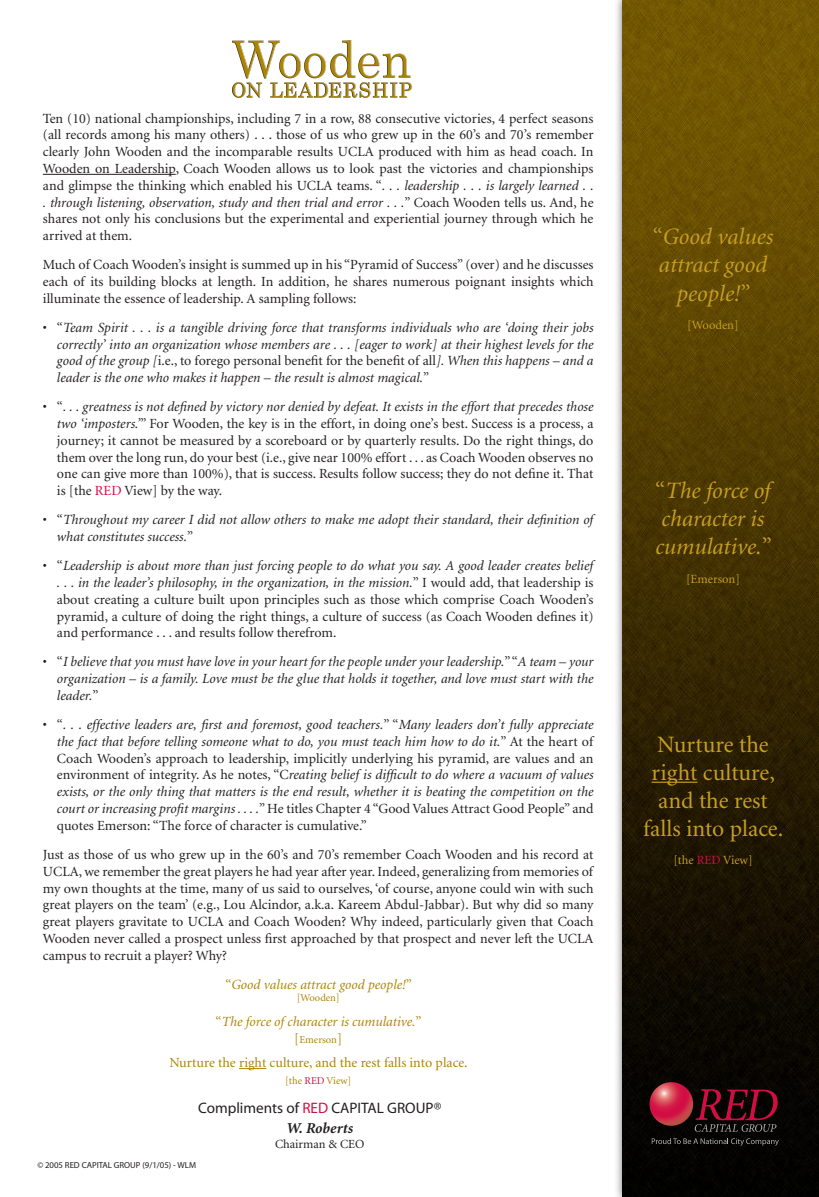
<style>
.page{position:relative;width:819px;height:1197px;background:#fff}
.page>*{position:absolute;margin:0;border:0;box-sizing:border-box;transform-origin:0 0}
.t1{font:italic 23.45px/28.2px "Minion";color:#c69e23;text-align:center}
.t2{font:23.45px/28.2px "Minion";color:#c69e23;text-align:center}
.t3{font:15.22px "Myriad";color:#231f20}
.t4{font:italic 700 15.22px "Minion";color:#231f20}
.t5{font:14px/16.8px "Minion";color:#231f20;text-align:justify}
.t6{font:italic 14px/16.8px "Minion";color:#231f20;text-align:justify}
.t7{font:italic 14px "Minion";color:#ad8504}
.t8{font:14px "Minion";color:#ad8504}
.t9{font:12.6px "Minion";color:#c69e23}
.t10{font:12.42px "Minion";color:#231f20}
.t11{font:10.5px "Minion";color:#ad8504}
.t12{font:8.75px "Myriad Pro";color:#231f20}
.s1{font-style:italic}
.s2{font-style:normal}
.s3{color:#d20d44}
.s4{font-size:14px}
</style>
<div class="page">
<div style="left:613px;top:0;width:206px;height:1197px;background:#231f20;opacity:.75"></div>
<img style="left:623px;top:0;width:196px;height:1197px">
<hr style="left:43px;top:174px;width:133px;height:1px;background:#231f20">
<svg style="left:239px;top:1068px;width:27px;height:1px"></svg>
<svg style="left:647px;top:1082px;width:131px;height:50px"></svg>
<svg style="left:652px;top:1138px;width:127px;height:8px"></svg>
<img style="left:232px;top:40px;width:181px;height:58px">
<hr style="left:652px;top:782px;width:46px;height:1px;background:#c69e23">
<p class="t5" style="left:43px;top:110px;width:552px">Ten (10) national championships, including 7 in a row, 88 consecutive victories, 4 perfect seasons (all records among his many others) . . . those of us who grew up in the 60’s and 70’s remember clearly John Wooden and the incomparable results UCLA produced with him as head coach. In Wooden on Leadership, Coach Wooden allows us to look past the victories and championships and glimpse the thinking which enabled his UCLA teams. “<span class="s1">. . . leadership . . . is largely learned . . . through listening, observation, study and then trial and error . . .</span>” Coach Wooden tells us. And, he shares not only his conclusions but the experimental and experiential journey through which he arrived at them.</p>
<p class="t5" style="left:43px;top:257px;width:552px">Much of Coach Wooden’s insight is summed up in his “Pyramid of Success” (over) and he discusses each of its building blocks at length. In addition, he shares numerous poignant insights which illuminate the essence of leadership. A sampling follows:</p>
<p class="t6" style="left:57px;top:319px;width:538px;text-indent:-14px"><span class="s2">• “</span>Team Spirit . . . is a tangible driving force that transforms individuals who are ‘doing their jobs correctly’ into an organization whose members are . . . [eager to work] at their highest levels for the good of the group [<span class="s2">i.e., to forego personal benefit for the benefit of all</span>]. When this happens – and a leader is the one who makes it happen – the result is almost magical.<span class="s2">”</span></p>
<p class="t5" style="left:57px;top:399px;width:538px;text-indent:-14px">• “<span class="s1">. . . greatness is not defined by victory nor denied by defeat. It exists in the effort that precedes those two ‘imposters.’</span>” For Wooden, the key is in the effort, in doing one’s best. Success is a process, a journey; it cannot be measured by a scoreboard or by quarterly results. Do the right things, do them over the long run, do your best (i.e., give near 100% effort . . . as Coach Wooden observes no one can give more than 100%), that is success. Results follow success; they do not define it. That is [the <span class="s3">RED</span> View] by the way.</p>
<p class="t6" style="left:57px;top:512px;width:538px;text-indent:-14px"><span class="s2">• “</span>Throughout my career I did not allow others to make me adopt their standard, their definition of what constitutes success.<span class="s2">”</span></p>
<p class="t5" style="left:57px;top:558px;width:538px;text-indent:-14px">• “<span class="s1">Leadership is about more than just forcing people to do what you say. A good leader creates belief . . . in the leader’s philosophy, in the organization, in the mission.</span>” I would add, that leadership is about creating a culture built upon principles such as those which comprise Coach Wooden’s pyramid, a culture of doing the right things, a culture of success (as Coach Wooden defines it) and performance . . . and results follow therefrom.</p>
<p class="t6" style="left:57px;top:654px;width:538px;text-indent:-14px"><span class="s2">• “</span>I believe that you must have love in your heart for the people under your leadership.<span class="s2">” “</span>A team – your organization – is a family. Love must be the glue that holds it together, and love must start with the leader.<span class="s2">”</span></p>
<p class="t6" style="left:57px;top:717px;width:538px;text-indent:-14px"><span class="s2">• “</span>. . . effective leaders are, first and foremost, good teachers.<span class="s2">” “</span>Many leaders don’t fully appreciate the fact that before telling someone what to do, you must teach him how to do it.<span class="s2">” At the heart of Coach Wooden’s approach to leadership, implicitly underlying his pyramid, are values and an environment of integrity. As he notes, “C</span>reating belief is difficult to do where a vacuum of values exists, or the only thing that matters is the end result, whether it is beating the competition on the court or increasing profit margins . . . .<span class="s2">” He titles Chapter 4 “Good Values Attract Good People” and quotes Emerson: “The force of character is cumulative.”</span></p>
<p class="t5" style="left:43px;top:847px;width:552px">Just as those of us who grew up in the 60’s and 70’s remember Coach Wooden and his record at UCLA, we remember the great players he had year after year. Indeed, generalizing from memories of my own thoughts at the time, many of us said to ourselves, ‘of course, anyone could win with such great players on the team’ (e.g., Lou Alcindor, a.k.a. Kareem Abdul-Jabbar). But why did so many great players gravitate to UCLA and Coach Wooden? Why indeed, particularly given that Coach Wooden never called a prospect unless first approached by that prospect and never left the UCLA campus to recruit a player? Why?</p>
<p class="t7" style="left:225px;top:977px;width:188px"><span class="s2">“</span>Good values attract good people!<span class="s2">”</span></p>
<p class="t11" style="left:297px;top:993px;width:45px">[Wooden]</p>
<p class="t7" style="left:216px;top:1015px;width:208px"><span class="s2">“</span>The force of character is cumulative.<span class="s2">”</span></p>
<p class="t11" style="left:294px;top:1034px;width:49px"><span class="s4">[</span>Emerson<span class="s4">]</span></p>
<p class="t8" style="left:169px;top:1056px;width:300px">Nurture the right culture, and the rest falls into place.</p>
<p class="t11" style="left:285px;top:1075px;width:68px">[the <span class="s3">RED</span> View]</p>
<p class="t3" style="left:198px;top:1101px;width:245px">Compliments of <span class="s3">RED</span> CAPITAL GROUP®</p>
<p class="t12" style="left:37px;top:1160px;width:160px">© 2005 RED CAPITAL GROUP (9/1/05) - WLM</p>
<p class="t4" style="left:286px;top:1120px;width:68px">W. Roberts</p>
<p class="t10" style="left:275px;top:1138px;width:91px">Chairman &amp; CEO</p>
<p class="t1" style="left:653px;top:224px;width:122px"><span class="s2">“</span>Good values attract good people!<span class="s2">”</span></p>
<p class="t9" style="left:687px;top:319px;width:53px">[Wooden]</p>
<p class="t1" style="left:655px;top:477px;width:118px;text-align:left"><span class="s2">“</span>The force of character is cumulative.<span class="s2">”</span></p>
<p class="t9" style="left:686px;top:572px;width:56px">[Emerson]</p>
<p class="t2" style="left:643px;top:731px;width:142px">Nurture the right culture, and the rest falls into place.</p>
<p class="t9" style="left:673px;top:854px;width:81px">[the <span class="s3">RED</span> View]</p>
</div>
